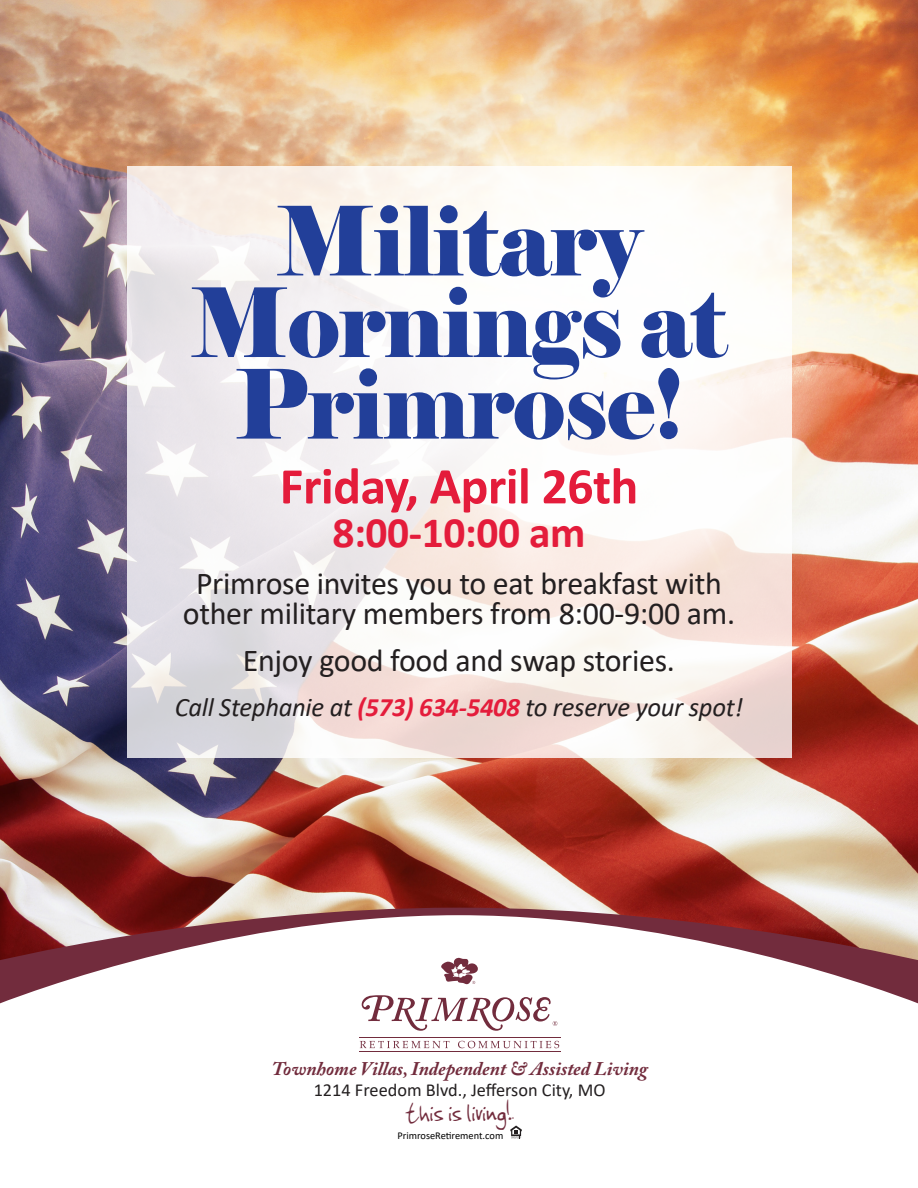
<style>
.page{position:relative;width:918px;height:1188px;background:#fff}
.page>*{position:absolute;margin:0;border:0;box-sizing:border-box;transform-origin:0 0}
.t1{font:95.55px/81.6px "Elephant";letter-spacing:-.01em;color:#223f99;text-align:center;scale:.95 1}
.t2{font:700 51.9px "Calibri";letter-spacing:-.01em;color:#e41c3b}
.t3{font:700 43.5px "Calibri";letter-spacing:-.01em;color:#e41c3b}
.t4{font:33.3px "Jenkinsv 20";color:#722c3d}
.t5{font:31.95px/29.2px "Calibri";letter-spacing:-.01em;color:#231f20;text-align:center}
.t6{font:italic 26.7px "Calibri";letter-spacing:-.01em;color:#231f20}
.t7{font:italic 700 19.2px "Adobe Caslon Pro";color:#722c3d}
.t8{font:18.3px "Calibri";color:#231f20}
.t9{font:10.35px "Calibri";color:#000}
.t10{font:5.7px "Myriad Pro";color:#722c3d}
.s1{font-weight:700;color:#e41c3b}
</style>
<div class="page">
<img style="left:0;top:0;width:918px;height:908px">
<svg style="left:127px;top:166px;width:664px;height:592px"></svg>
<svg style="left:0;top:908px;width:918px;height:98px"></svg>
<svg style="left:510px;top:1126px;width:12px;height:13px"></svg>
<hr style="left:359px;top:1051px;width:201px;height:1px;background:#722c3d">
<svg style="left:360px;top:1041px;width:89px;height:7px"></svg>
<svg style="left:458px;top:1041px;width:101px;height:7px"></svg>
<svg style="left:362px;top:995px;width:195px;height:36px"></svg>
<svg style="left:441px;top:958px;width:38px;height:27px"></svg>
<hr style="left:359px;top:1037px;width:201px;height:1px;background:#722c3d">
<p class="t1" style="left:191px;top:202px;width:566px">Military<br>Mornings at<br>Primrose!</p>
<p class="t2" style="left:280px;top:449px;width:360px">Friday, April 26th</p>
<p class="t3" style="left:332px;top:502px;width:255px">8:00-10:00 am</p>
<p class="t5" style="left:183px;top:568px;width:554px">Primrose invites you to eat breakfast with other military members from 8:00-9:00 am.</p>
<p class="t5" style="left:243px;top:645px;width:434px">Enjoy good food and swap stories.</p>
<p class="t6" style="left:175px;top:689px;width:570px">Call Stephanie at <span class="s1">(573) 634-5408</span> to reserve your spot!</p>
<p class="t7" style="left:272px;top:1057px;width:378px">Townhome Villas, Independent &amp; Assisted Living</p>
<p class="t8" style="left:314px;top:1077px;width:293px">1214 Freedom Blvd., Jefferson City, MO</p>
<p class="t4" style="left:405px;top:1094px;width:108px">this is living!</p>
<p class="t10" style="left:512px;top:1116px;width:4px">®</p>
<p class="t9" style="left:397px;top:1128px;width:107px">PrimroseRetirement.com</p>
</div>
